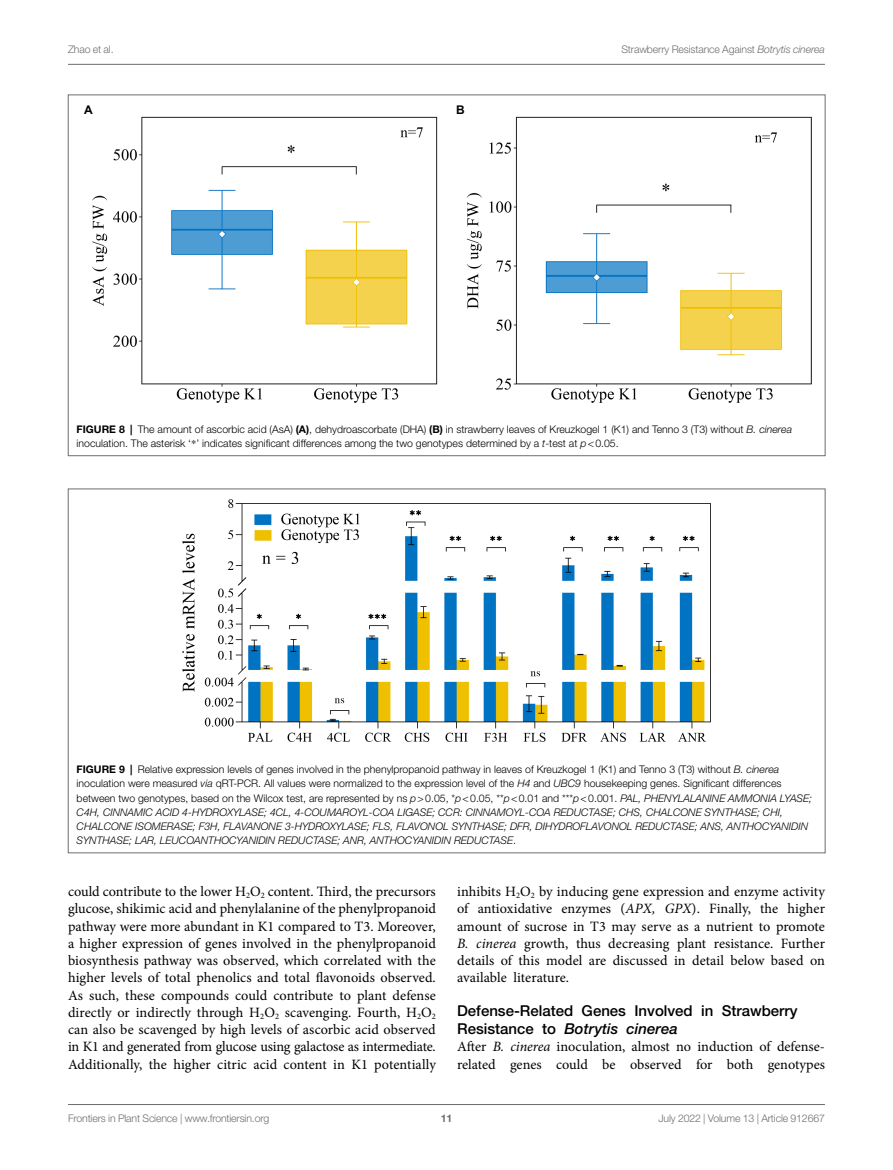
<style>
.page{position:relative;width:893px;height:1170px;background:#fff}
.page>*{position:absolute;margin:0;border:0;box-sizing:border-box;transform-origin:0 0}
.HEAD_3{font:500 15px/18px "Helvetica Neue LT Std";color:#000}
.TEXT_FLUSH{font:14.25px/17.2px "Minion Pro";color:#000;text-align:justify}
.t1{font:700 12px "Arial";color:#000}
.FIG_LEG{font:italic 300 10.5px/14.2px "Helvetica Neue LT Std";color:#000}
.FIG_LEG-2{font:300 10.5px/14.2px "Helvetica Neue LT Std";color:#000}
.t2{font:300 10.5px "Helvetica Neue LT Std";letter-spacing:-.015em;color:#6d6e71}
.t3{font:700 10.5px "Helvetica Neue LT Std";color:#6d6e71}
.s1{font-style:italic}
.s2{font-weight:700}
.s3{font-family:"STIX General";font-weight:400}
.s4{font-weight:700;font-style:normal}
.s5{font-style:normal}
</style>
<div class="page">
<hr style="left:68px;top:64px;width:757px;height:1px;background:#6d6e71">
<hr style="left:68px;top:1104px;width:757px;height:1px;background:#6d6e71">
<img style="left:92px;top:116px;width:720px;height:287px">
<img style="left:182px;top:499px;width:529px;height:243px">
<p class="t2" style="left:68px;top:42px;width:47px">Zhao et al.</p>
<p class="t2" style="left:621px;top:42px;width:205px">Strawberry Resistance Against <span class="s1">Botrytis cinerea</span></p>
<p class="t1" style="left:84px;top:102px;width:10px">A</p>
<p class="t1" style="left:456px;top:102px;width:10px">B</p>
<p class="FIG_LEG-2" style="left:77px;top:422px;width:717px"><span class="s2">FIGURE 8 |</span> The amount of ascorbic acid (AsA) <span class="s2">(A)</span>, dehydroascorbate (DHA) <span class="s2">(B)</span> in strawberry leaves of Kreuzkogel 1 (K1) and Tenno 3 (T3) without <span class="s1">B. cinerea </span>inoculation. The asterisk ‘<span class="s3">*</span>’ indicates significant differences among the two genotypes determined by a <span class="s1">t</span>-test at <span class="s1">p</span>&lt;0.05.</p>
<p class="FIG_LEG" style="left:77px;top:762px;width:737px"><span class="s4">FIGURE 9 |</span> <span class="s5">Relative expression levels of genes involved in the phenylpropanoid pathway in leaves of Kreuzkogel 1 (K1) and Tenno 3 (T3) without</span> B. cinerea <span class="s5">inoculation were measured</span> via <span class="s5">qRT-PCR. All values were normalized to the expression level of the</span> H4 <span class="s5">and</span> UBC9 <span class="s5">housekeeping genes. Significant differences between two genotypes, based on the Wilcox test, are represented by ns</span> p<span class="s5">&gt;0.05, *</span>p<span class="s5">&lt;0.05, **</span>p<span class="s5">&lt;0.01 and ***</span>p<span class="s5">&lt;0.001.</span> PAL, PHENYLALANINE AMMONIA LYASE; C4H, CINNAMIC ACID 4-HYDROXYLASE; 4CL, 4-COUMAROYL-COA LIGASE; CCR: CINNAMOYL-COA REDUCTASE; CHS, CHALCONE SYNTHASE; CHI, CHALCONE ISOMERASE; F3H, FLAVANONE 3-HYDROXYLASE; FLS, FLAVONOL SYNTHASE; DFR, DIHYDROFLAVONOL REDUCTASE; ANS, ANTHOCYANIDIN SYNTHASE; LAR, LEUCOANTHOCYANIDIN REDUCTASE; ANR, ANTHOCYANIDIN REDUCTASE<span class="s5">.</span></p>
<p class="TEXT_FLUSH" style="left:68px;top:882px;width:369px">could contribute to the lower H<sub>2</sub>O<sub>2</sub> content. Third, the precursors glucose, shikimic acid and phenylalanine of the phenylpropanoid pathway were more abundant in K1 compared to T3. Moreover, a higher expression of genes involved in the phenylpropanoid biosynthesis pathway was observed, which correlated with the higher levels of total phenolics and total flavonoids observed.<br>As such, these compounds could contribute to plant defense directly or indirectly through H<sub>2</sub>O<sub>2</sub> scavenging. Fourth, H<sub>2</sub>O<sub>2 </sub>can also be scavenged by high levels of ascorbic acid observed in K1 and generated from glucose using galactose as intermediate.<br>Additionally, the higher citric acid content in K1 potentially</p>
<p class="TEXT_FLUSH" style="left:457px;top:882px;width:369px">inhibits H<sub>2</sub>O<sub>2</sub> by inducing gene expression and enzyme activity of antioxidative enzymes (<span class="s1">APX, GPX</span>). Finally, the higher amount of sucrose in T3 may serve as a nutrient to promote <span class="s1">B. cinerea</span> growth, thus decreasing plant resistance. Further details of this model are discussed in detail below based on available literature.</p>
<p class="HEAD_3" style="left:457px;top:1001px;width:342px">Defense-Related Genes Involved in Strawberry<br>Resistance to <span class="s1">Botrytis cinerea</span></p>
<p class="TEXT_FLUSH" style="left:457px;top:1038px;width:369px">After <span class="s1">B. cinerea</span> inoculation, almost no induction of defense&shy;related genes could be observed for both genotypes</p>
<p class="t2" style="left:68px;top:1111px;width:203px">Frontiers in Plant Science | www.frontiersin.org</p>
<p class="t3" style="left:441px;top:1111px;width:13px">11</p>
<p class="t2" style="left:658px;top:1111px;width:168px">July 2022 | Volume 13 | Article 912667</p>
</div>
